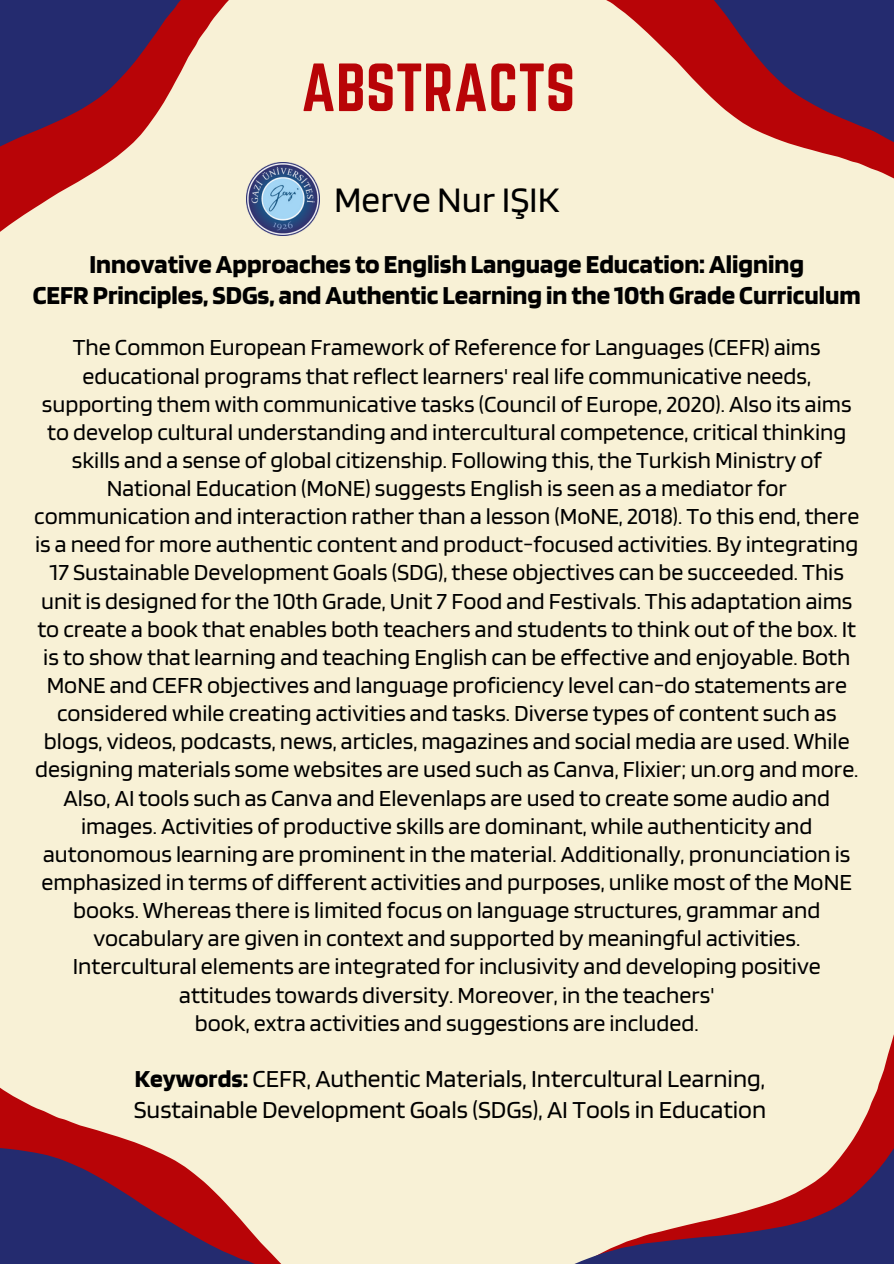
<style>
.page{position:relative;width:894px;height:1264px;background:#fff}
.page>*{position:absolute;margin:0;border:0;box-sizing:border-box;transform-origin:0 0}
.t1{font:59.55px "Norwester";color:#b80407}
.t2{font:37.5px "Blinker";color:#000}
.t3{font:700 27px/31.5px "Blinker";color:#000;text-align:center}
.t4{font:25.5px/30.3px "Blinker";color:#000}
.t5{font:24px/28.2px "Blinker";color:#000;text-align:center}
.s1{font-weight:700}
</style>
<div class="page">
<div style="left:0;top:0;width:893px;height:1263px;background:#f8f1d6"></div>
<svg style="left:0;top:1087px;width:281px;height:176px"></svg>
<svg style="left:0;top:0;width:320px;height:232px"></svg>
<svg style="left:606px;top:0;width:287px;height:178px"></svg>
<svg style="left:577px;top:1038px;width:316px;height:225px"></svg>
<img style="left:246px;top:163px;width:73px;height:73px">
<p class="t1" style="left:301px;top:51px;width:275px">ABSTRACTS</p>
<p class="t2" style="left:334px;top:176px;width:227px">Merve Nur IŞIK</p>
<p class="t3" style="left:33px;top:247px;width:829px">InnovativeApproaches to English Language Education:Aligning<br>CEFR Principles, SDGs, andAuthentic Learning in the 10th Grade Curriculum</p>
<p class="t5" style="left:34px;top:332px;width:826px">The Common European Framework of Reference for Languages (CEFR) aims educational programs that reflect learners' real life communicative needs, supporting them with communicative tasks (Council of Europe, 2020). Also its aims to develop cultural understanding and intercultural competence, critical thinking skills and a sense of global citizenship. Following this, the Turkish Ministry of National Education (MoNE) suggests English is seen as a mediator for communication and interaction rather than a lesson (MoNE, 2018). To this end, there is a need for more authentic content and product-focused activities. By integrating 17 Sustainable Development Goals (SDG), these objectives can be succeeded. This unit is designed for the 10th Grade, Unit 7 Food and Festivals. This adaptation aims to create a book that enables both teachers and students to think out of the box. It is to show that learning and teaching English can be effective and enjoyable. Both MoNE and CEFR objectives and language proficiency level can-do statements are considered while creating activities and tasks. Diverse types of content such as blogs, videos, podcasts, news, articles, magazines and social media are used. While designing materials some websites are used such as Canva, Flixier; un.org and more.<br>Also, AI tools such as Canva and Elevenlaps are used to create some audio and images. Activities of productive skills are dominant, while authenticity and autonomous learning are prominent in the material. Additionally, pronunciation is emphasized in terms of different activities and purposes, unlike most of the MoNE books. Whereas there is limited focus on language structures, grammar and vocabulary are given in context and supported by meaningful activities.<br>Intercultural elements are integrated for inclusivity and developing positive attitudes towards diversity. Moreover, in the teachers'</p>
<p class="t5" style="left:195px;top:1007px;width:505px">book, extra activities and suggestions are included.</p>
<p class="t4" style="left:134px;top:1062px;width:633px"><span class="s1">Keywords:</span> CEFR, Authentic Materials, Intercultural Learning,<br>Sustainable Development Goals (SDGs), AI Tools in Education</p>
</div>
